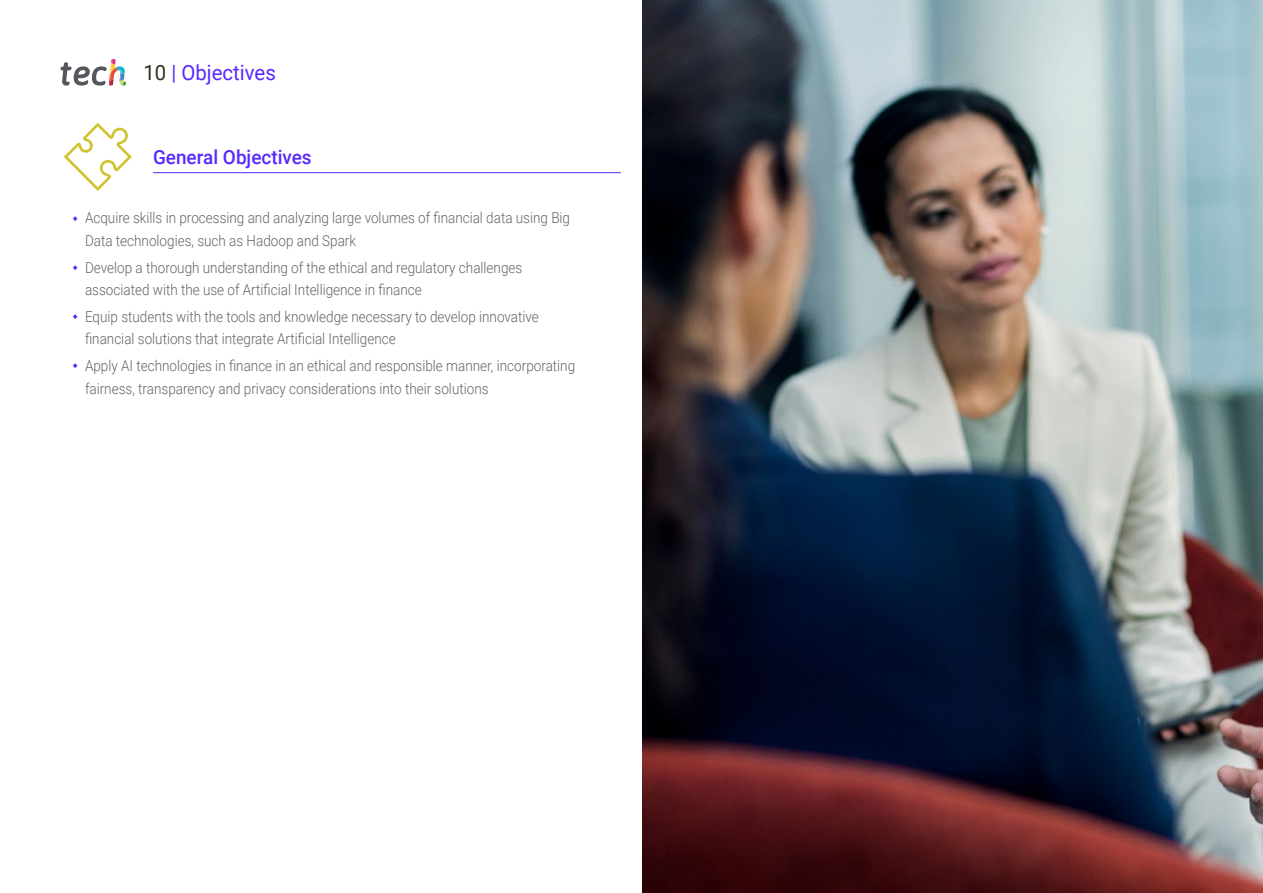
<style>
.page{position:relative;width:1263px;height:893px;background:#fff}
.page>*{position:absolute;margin:0;border:0;box-sizing:border-box;transform-origin:0 0}
.t1{font:21px "Roboto";color:#5927ff}
.t2{font:500 19.5px "Roboto";color:#5927ff}
.t3{font:300 15px/22.5px "Roboto";color:#61646a;scale:.9 1}
.s1{color:#312e20}
</style>
<div class="page">
<hr style="left:153px;top:172px;width:468px;height:1px;background:#5927ff">
<svg style="left:64px;top:123px;width:68px;height:68px"></svg>
<img style="left:642px;top:0;width:621px;height:893px">
<svg style="left:61px;top:59px;width:65px;height:27px"></svg>
<h1 class="t1" style="left:144px;top:57px;width:134px"><span class="s1">10</span> | Objectives</h1>
<h2 class="t2" style="left:153px;top:144px;width:160px">General Objectives</h2>
<p class="t3" style="left:85px;top:206px;width:540px">Acquire skills in processing and analyzing large volumes of financial data using Big<br>Data technologies, such as Hadoop and Spark</p>
<p class="t3" style="left:85px;top:255px;width:487px">Develop a thorough understanding of the ethical and regulatory challenges associated with the use of Artificial Intelligence in finance</p>
<p class="t3" style="left:85px;top:305px;width:506px">Equip students with the tools and knowledge necessary to develop innovative financial solutions that integrate Artificial Intelligence</p>
<p class="t3" style="left:85px;top:354px;width:546px">Apply AI technologies in finance in an ethical and responsible manner, incorporating fairness, transparency and privacy considerations into their solutions</p>
</div>
